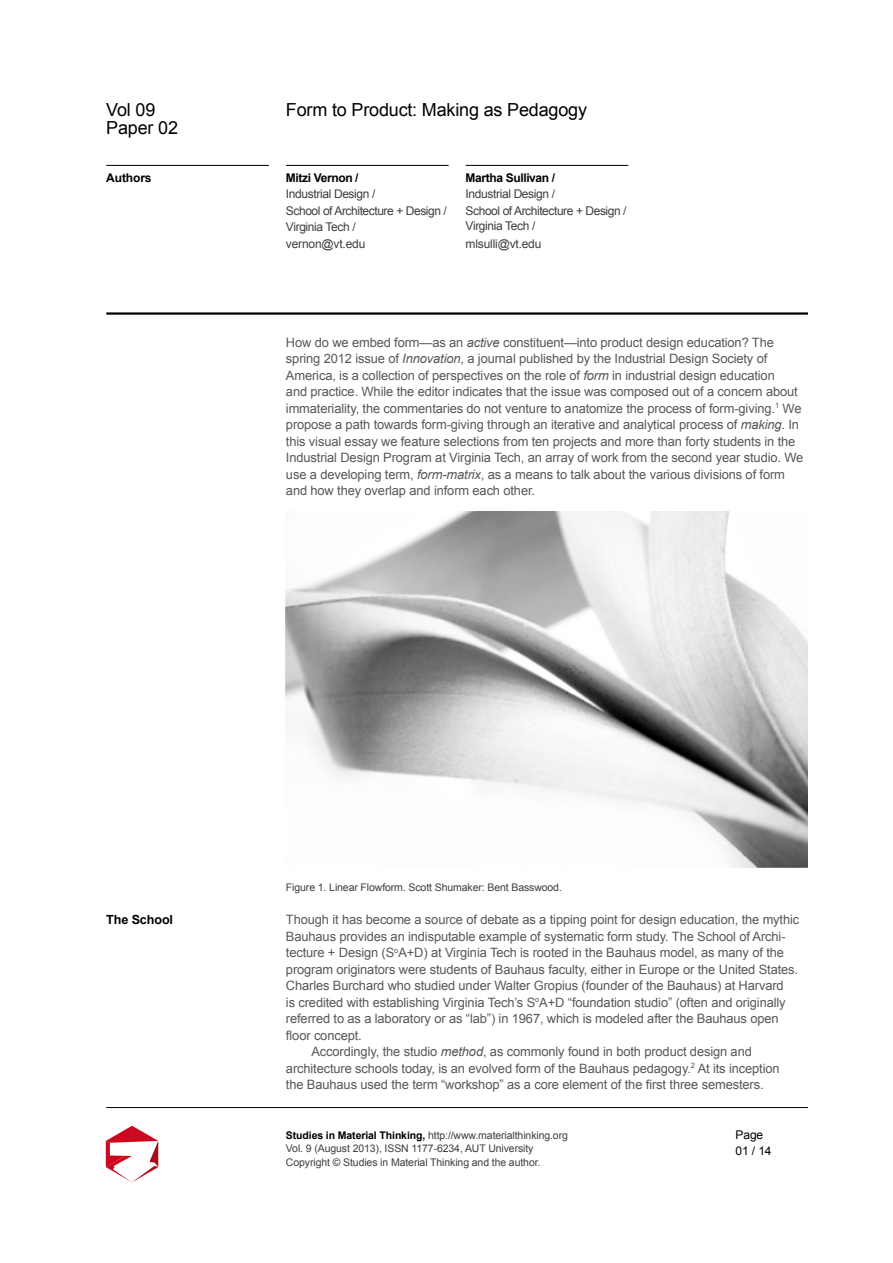
<style>
.page{position:relative;width:893px;height:1263px;background:#fff}
.page>*{position:absolute;margin:0;border:0;box-sizing:border-box;transform-origin:0 0}
.t1{font:18px "Arial";letter-spacing:-.01em;color:#000}
.t2{font:12.9px/16.5px "Arial";letter-spacing:-.01em;color:#58585a}
.t3{font:700 12.6px "Arial";letter-spacing:-.01em;color:#000}
.t4{font:12px/16.5px "Arial";letter-spacing:-.03em;color:#3e3d40}
.t5{font:700 12px "Arial";letter-spacing:-.03em;color:#000}
.t6{font:12px/16.5px "Arial";letter-spacing:-.01em;color:#000}
.t7{font:700 12px "Arial";letter-spacing:-.01em;color:#000}
.t8{font:10.5px/13.5px "Arial";letter-spacing:-.01em;color:#3e3d40}
.s1{font-style:italic}
.s2{font-weight:700;color:#000}
</style>
<div class="page">
<hr style="left:106px;top:1107px;width:702px;height:1px;background:#000">
<svg style="left:106px;top:1126px;width:52px;height:56px"></svg>
<hr style="left:106px;top:312px;width:702px;height:3px;background:#000">
<hr style="left:106px;top:165px;width:163px;height:1px;background:#000">
<hr style="left:286px;top:165px;width:163px;height:1px;background:#000">
<hr style="left:466px;top:165px;width:162px;height:1px;background:#000">
<img style="left:286px;top:512px;width:522px;height:356px">
<h1 class="t1" style="left:106px;top:97px;width:51px">Vol 09</h1>
<h1 class="t1" style="left:286px;top:97px;width:303px">Form to Product: Making as Pedagogy</h1>
<h1 class="t1" style="left:106px;top:115px;width:73px">Paper 02</h1>
<p class="t5" style="left:286px;top:169px;width:74px">Mitzi Vernon /</p>
<p class="t4" style="left:286px;top:186px;width:162px">Industrial Design /<br>School of Architecture + Design /<br>Virginia Tech /<br>vernon@vt.edu</p>
<p class="t5" style="left:466px;top:169px;width:91px">Martha Sullivan /</p>
<p class="t4" style="left:466px;top:186px;width:162px;line-height:16px">Industrial Design /<br>School of Architecture + Design /<br>Virginia Tech /</p>
<p class="t4" style="left:466px;top:235px;width:77px">mlsulli@vt.edu</p>
<p class="t7" style="left:106px;top:169px;width:47px">Authors</p>
<p class="t2" style="left:286px;top:334px;width:519px">How do we embed form—as an <span class="s1">active</span> constituent—into product design education? The spring 2012 issue of <span class="s1">Innovation</span>, a journal published by the Industrial Design Society of America, is a collection of perspectives on the role of <span class="s1">form</span> in industrial design education<br>and practice. While the editor indicates that the issue was composed out of a concern about immateriality, the commentaries do not venture to anatomize the process of form-giving.<sup>1</sup> We propose a path towards form-giving through an iterative and analytical process of <span class="s1">making</span>. In this visual essay we feature selections from ten projects and more than forty students in the Industrial Design Program at Virginia Tech, an array of work from the second year studio. We use a developing term, <span class="s1">form-matrix</span>, as a means to talk about the various divisions of form and how they overlap and inform each other.</p>
<p class="t3" style="left:106px;top:911px;width:68px">The School</p>
<p class="t8" style="left:286px;top:881px;width:277px">Figure 1. Linear Flowform. Scott Shumaker: Bent Basswood.</p>
<p class="t2" style="left:286px;top:911px;width:515px">Though it has become a source of debate as a tipping point for design education, the mythic</p>
<p class="t2" style="left:286px;top:928px;width:501px">Bauhaus provides an indisputable example of systematic form study. The School of Archi-</p>
<p class="t2" style="left:286px;top:944px;width:500px">tecture + Design (S<sup>o</sup>A+D) at Virginia Tech is rooted in the Bauhaus model, as many of the</p>
<p class="t2" style="left:286px;top:961px;width:514px">program originators were students of Bauhaus faculty, either in Europe or the United States.</p>
<p class="t2" style="left:286px;top:977px;width:499px">Charles Burchard who studied under Walter Gropius (founder of the Bauhaus) at Harvard</p>
<p class="t2" style="left:286px;top:994px;width:501px">is credited with establishing Virginia Tech’s S<sup>o</sup>A+D “foundation studio” (often and originally</p>
<p class="t2" style="left:286px;top:1010px;width:494px">referred to as a laboratory or as “lab”) in 1967, which is modeled after the Bauhaus open</p>
<p class="t2" style="left:286px;top:1027px;width:77px">floor concept.</p>
<p class="t2" style="left:311px;top:1043px;width:442px">Accordingly, the studio <span class="s1">method</span>, as commonly found in both product design and</p>
<p class="t2" style="left:286px;top:1060px;width:495px">architecture schools today, is an evolved form of the Bauhaus pedagogy.<sup>2</sup> At its inception</p>
<p class="t2" style="left:286px;top:1076px;width:479px">the Bauhaus used the term “workshop” as a core element of the first three semesters.</p>
<p class="t8" style="left:286px;top:1128px;width:283px"><span class="s2">Studies in Material Thinking,</span> http://www.materialthinking.org<br>Vol. 9 (August 2013), ISSN 1177-6234, AUT University<br>Copyright © Studies in Material Thinking and the author.</p>
<p class="t6" style="left:736px;top:1126px;width:37px">Page<br>01 / 14</p>
</div>
